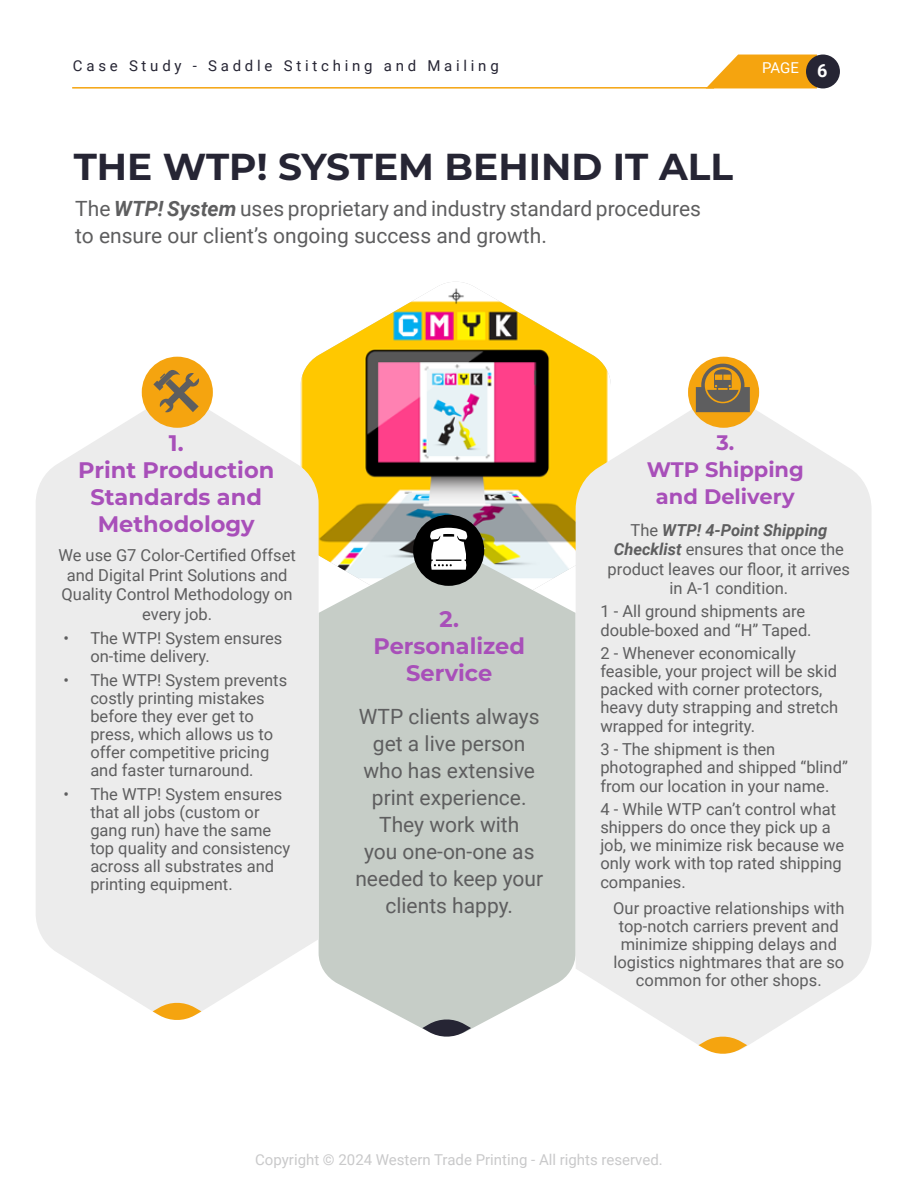
<style>
.page{position:relative;width:918px;height:1188px;background:#fff}
.page>*{position:absolute;margin:0;border:0;box-sizing:border-box;transform-origin:0 0}
.t1{font:700 37.5px "Montserrat";color:#262534}
.t2{font:700 22.5px/27px "Montserrat";color:#a84fb9;text-align:center}
.t3{font:21px/27px "Roboto";color:#5e5e5f;text-align:center}
.t4{font:700 21px/27px "Montserrat";color:#a84fb9;text-align:center}
.t5{font:16.5px/18px "Roboto";color:#5e5e5f}
.t6{font:15px "Roboto";color:#c9c9ca}
.t7{font:15px "Roboto";letter-spacing:.25em;color:#262534}
.t8{font:15px "Roboto";color:#fff}
.s1{font-weight:700;font-size:18px}
.s2{font-weight:700;font-style:italic}
</style>
<div class="page">
<svg style="left:707px;top:55px;width:110px;height:33px;background:#f5b032"></svg>
<div style="left:806px;top:55px;width:34px;height:33px;background:#262534;border-radius:50%"></div>
<hr style="left:72px;top:87px;width:642px;height:2px;background:#f5a40f">
<img style="left:300px;top:282px;width:311px;height:267px">
<svg style="left:319px;top:549px;width:257px;height:480px;background:#cbd1cb"></svg>
<svg style="left:36px;top:397px;width:283px;height:615px;background:#eeedeb"></svg>
<svg style="left:576px;top:397px;width:296px;height:649px;background:#eeedea"></svg>
<div style="left:142px;top:357px;width:71px;height:71px;background:#f5a40f;border-radius:50%"></div>
<svg style="left:153px;top:1001px;width:48px;height:19px"></svg>
<div style="left:688px;top:357px;width:71px;height:71px;background:#f5a40f;border-radius:50%"></div>
<svg style="left:698px;top:1035px;width:49px;height:19px"></svg>
<div style="left:413px;top:515px;width:71px;height:71px;background:#000;border-radius:50%"></div>
<svg style="left:422px;top:1018px;width:49px;height:19px"></svg>
<svg style="left:696px;top:363px;width:54px;height:7px"></svg>
<p class="t7" style="left:73px;top:55px;width:427px">Case Study - Saddle Stitching and Mailing</p>
<p class="t8" style="left:762px;top:57px;width:67px">PAGE <span class="s1">6</span></p>
<h1 class="t1" style="left:74px;top:140px;width:661px">THE WTP! SYSTEM BEHIND IT ALL</h1>
<p class="t3" style="left:75px;top:194px;width:627px;text-align:left">The <span class="s2">WTP! System</span> uses proprietary and industry standard procedures to ensure our client’s ongoing success and growth.</p>
<h2 class="t2" style="left:78px;top:428px;width:198px">1.<br>Print Production<br>Standards and<br>Methodology</h2>
<p class="t5" style="left:58px;top:545px;width:239px;line-height:19.5px;text-align:center">We use G7 Color-Certified Offset and Digital Print Solutions and<br>Quality Control Methodology on every job.</p>
<p class="t5" style="left:90px;top:628px;width:194px;text-indent:-27px">• The WTP! System ensures on-time delivery.</p>
<p class="t5" style="left:90px;top:670px;width:198px;text-indent:-27px">• The WTP! System prevents costly printing mistakes before they ever get to press, which allows us to offer competitive pricing and faster turnaround.</p>
<p class="t5" style="left:90px;top:784px;width:202px;text-indent:-27px">• The WTP! System ensures that all jobs (custom or gang run) have the same top quality and consistency across all substrates and printing equipment.</p>
<h2 class="t2" style="left:373px;top:604px;width:153px">2.<br>Personalized<br>Service</h2>
<p class="t3" style="left:355px;top:702px;width:189px">WTP clients always get a live person who has extensive print experience.<br>They work with<br>you one-on-one as needed to keep your clients happy.</p>
<p class="t4" style="left:647px;top:428px;width:159px">3.<br>WTP Shipping and Delivery</p>
<p class="t5" style="left:608px;top:519px;width:244px;line-height:19.5px;text-align:center">The <span class="s2">WTP! 4-Point Shipping<br>Checklist</span> ensures that once the product leaves our floor, it arrives in A-1 condition.</p>
<p class="t5" style="left:600px;top:600px;width:213px;line-height:19.5px">1 - All ground shipments are double-boxed and “H” Taped.</p>
<p class="t5" style="left:600px;top:643px;width:240px">2 - Whenever economically feasible, your project will be skid packed with corner protectors, heavy duty strapping and stretch</p>
<p class="t5" style="left:600px;top:714px;width:177px;line-height:22.5px">wrapped for integrity.<br>3 - The shipment is then</p>
<p class="t5" style="left:600px;top:756px;width:249px;line-height:19.5px">photographed and shipped “blind” from our location in your name.</p>
<p class="t5" style="left:600px;top:799px;width:245px">4 - While WTP can’t control what shippers do once they pick up a job, we minimize risk because we only work with top rated shipping</p>
<p class="t5" style="left:613px;top:869px;width:233px;line-height:25.5px;text-indent:-13px">companies.<br>Our proactive relationships with</p>
<p class="t5" style="left:613px;top:916px;width:232px;text-align:center">top-notch carriers prevent and minimize shipping delays and logistics nightmares that are so common for other shops.</p>
<p class="t6" style="left:255px;top:1150px;width:409px">Copyright © 2024 Western Trade Printing - All rights reserved.</p>
</div>
